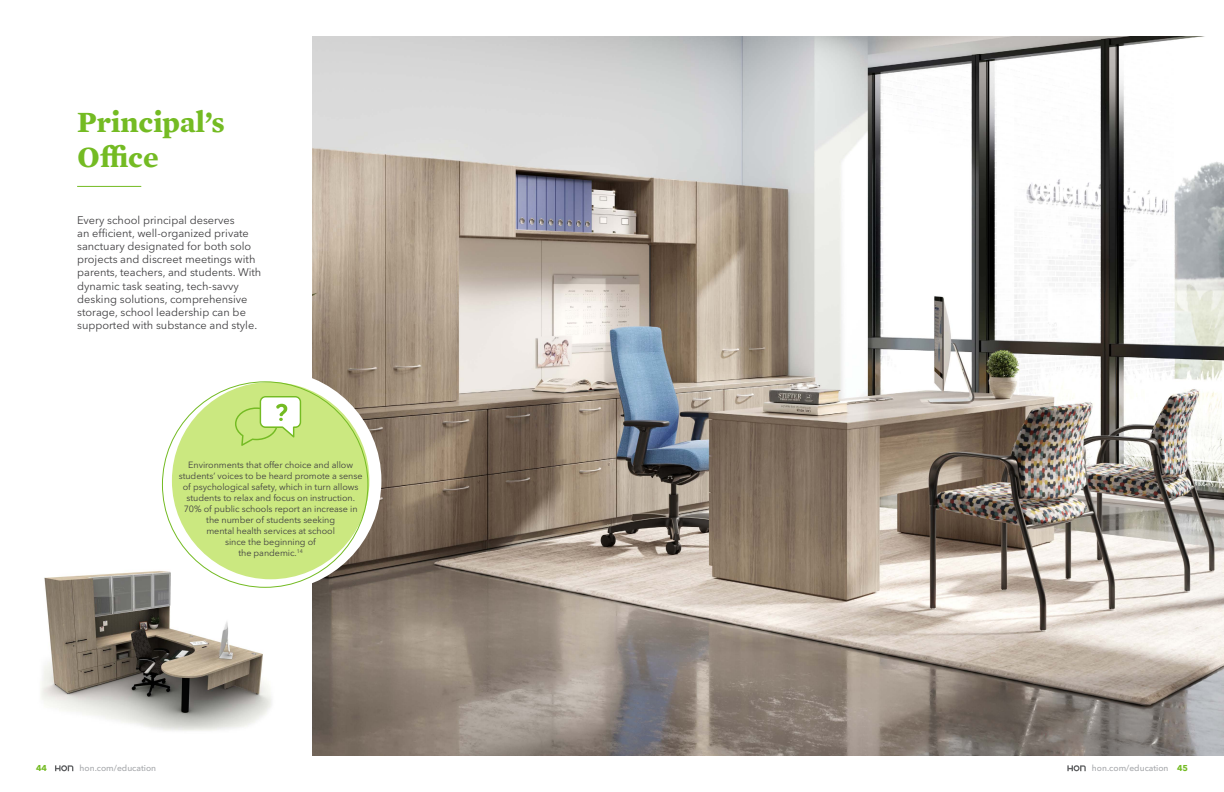
<style>
.page{position:relative;width:1224px;height:792px;background:#fff}
.page>*{position:absolute;margin:0;border:0;box-sizing:border-box;transform-origin:0 0}
.t1{font:700 30px/35px "Mercury Text G1";color:#74bb23}
.t2{font:11px/13.2px "Avenir Next LT Pro";color:#414042}
.t3{font:9px/11px "Avenir Next LT Pro";letter-spacing:-.005em;color:#414042;text-align:center}
.t4{font:500 8.5px "Avenir Next LT Pro";color:#a7a9ac}
.t5{font:700 8.5px "Avenir Next LT Pro";color:#74bb23}
.s1{font-weight:700;color:#74bb23}
</style>
<div class="page">
<svg style="left:55px;top:765px;width:18px;height:6px"></svg>
<svg style="left:1067px;top:765px;width:19px;height:6px"></svg>
<img style="left:312px;top:36px;width:912px;height:720px">
<hr style="left:77px;top:186px;width:64px;height:1px;background:#74bb23">
<img style="left:41px;top:554px;width:231px;height:177px">
<div style="left:166px;top:376px;width:209px;height:209px;background:#cbe880;border-radius:50%"></div>
<div style="left:160px;top:370px;width:221px;height:221px;border:12px solid #fff;border-radius:50%"></div>
<svg style="left:235px;top:396px;width:66px;height:50px"></svg>
<h1 class="t1" style="left:77px;top:103px;width:149px">Principal’s<br>Office</h1>
<p class="t2" style="left:77px;top:213px;width:186px">Every school principal deserves<br>an efficient, well-organized private sanctuary designated for both solo projects and discreet meetings with parents, teachers, and students. With dynamic task seating, tech-savvy desking solutions, comprehensive storage, school leadership can be supported with substance and style.</p>
<p class="t3" style="left:179px;top:459px;width:185px">Environments that offer choice and allow students’ voices to be heard promote a sense of psychological safety, which in turn allows students to relax and focus on instruction.<br>70% of public schools report an increase in the number of students seeking<br>mental health services at school<br>since the beginning of<br>the pandemic.<sup>14</sup></p>
<p class="t5" style="left:36px;top:763px;width:12px">44</p>
<p class="t4" style="left:80px;top:763px;width:78px">hon.com/education</p>
<p class="t4" style="left:1092px;top:763px;width:98px">hon.com/education <span class="s1">45</span></p>
</div>
